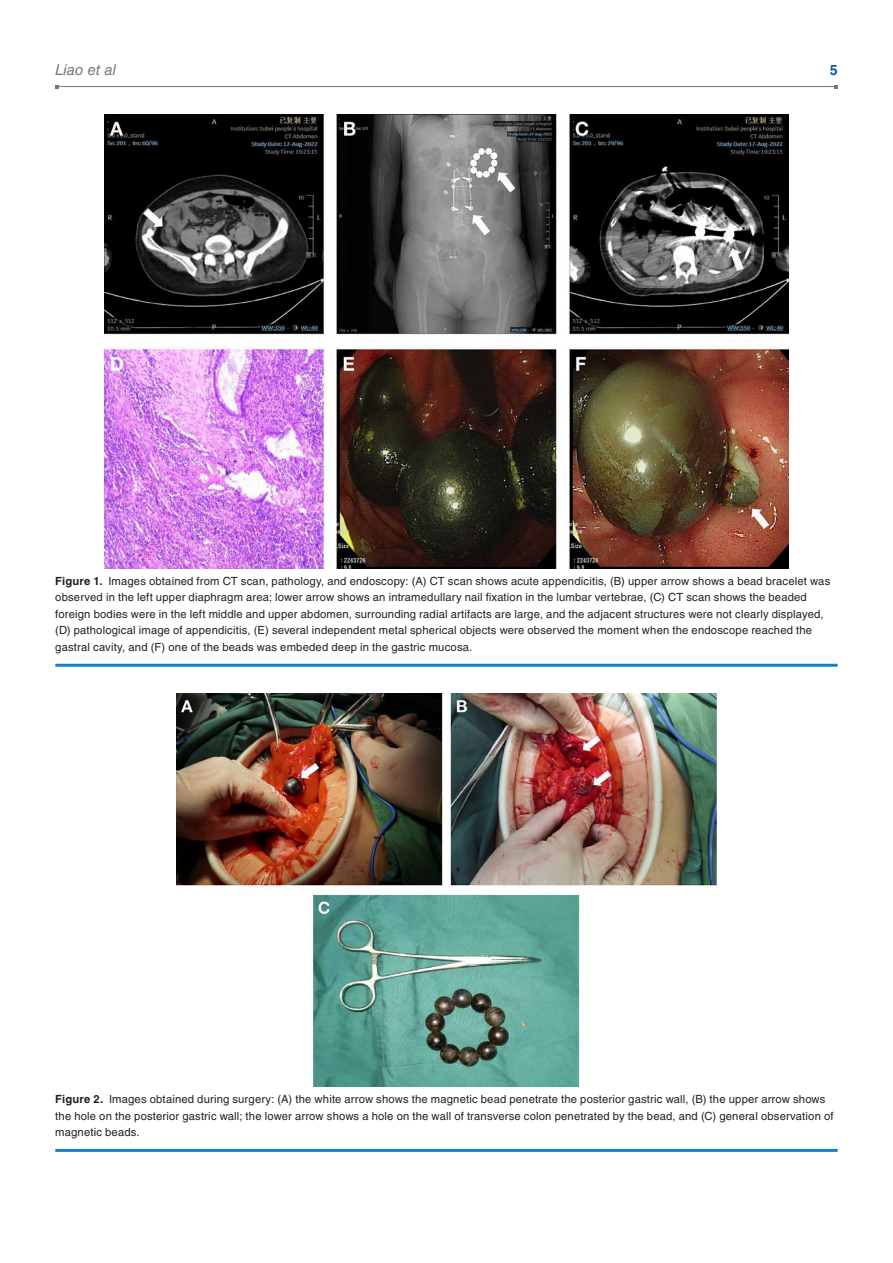
<style>
.page{position:relative;width:893px;height:1263px;background:#fff}
.page>*{position:absolute;margin:0;border:0;box-sizing:border-box;transform-origin:0 0}
.t1{font:italic 15px "Helvetica LT Std";color:#76787b}
.t2{font:700 14.25px "Helvetica LT Std";color:#1055a4}
.t3{font:11.25px/16.5px "Helvetica LT Std";letter-spacing:.015em;color:#231f20}
.s1{font-weight:700}
</style>
<div class="page">
<hr style="left:57px;top:86px;width:779px;height:1px;background:#76787b">
<hr style="left:55px;top:664px;width:783px;height:3px;background:#1582c5">
<img style="left:105px;top:115px;width:683px;height:453px">
<hr style="left:55px;top:1149px;width:783px;height:3px;background:#1582c5">
<img style="left:176px;top:693px;width:540px;height:393px">
<h1 class="t1" style="left:55px;top:61px;width:62px">Liao et al</h1>
<p class="t2" style="left:830px;top:61px;width:9px">5</p>
<p class="t3" style="left:55px;top:573px;width:777px"><span class="s1">Figure 1.</span> Images obtained from CT scan, pathology, and endoscopy: (A) CT scan shows acute appendicitis, (B) upper arrow shows a bead bracelet was observed in the left upper diaphragm area; lower arrow shows an intramedullary nail fixation in the lumbar vertebrae, (C) CT scan shows the beaded foreign bodies were in the left middle and upper abdomen, surrounding radial artifacts are large, and the adjacent structures were not clearly displayed, (D) pathological image of appendicitis, (E) several independent metal spherical objects were observed the moment when the endoscope reached the gastral cavity, and (F) one of the beads was embeded deep in the gastric mucosa.</p>
<p class="t3" style="left:55px;top:1091px;width:780px"><span class="s1">Figure 2.</span> Images obtained during surgery: (A) the white arrow shows the magnetic bead penetrate the posterior gastric wall, (B) the upper arrow shows the hole on the posterior gastric wall; the lower arrow shows a hole on the wall of transverse colon penetrated by the bead, and (C) general observation of magnetic beads.</p>
</div>
